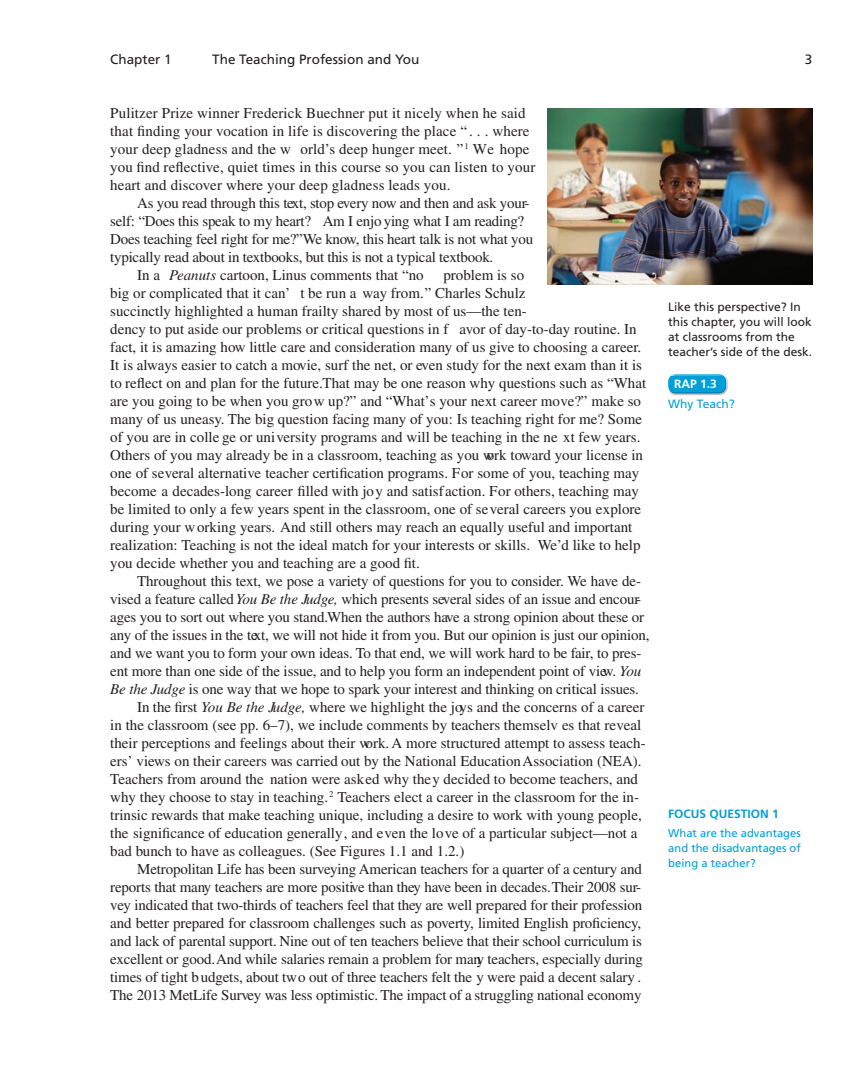
<style>
.page{position:relative;width:864px;height:1080px;background:#fff}
.page>*{position:absolute;margin:0;border:0;box-sizing:border-box;transform-origin:0 0}
.t1{font:15px/18px "Times LT Std";color:#231f20}
.t2{font:13.5px "Frutiger LT Std";color:#231f20}
.t3{font:12px/15px "Frutiger LT Std";color:#231f20}
.t4{font:700 12px "Frutiger LT Std";color:#009ed9}
.t5{font:12px "Frutiger LT Std";color:#009ed9}
.t6{font:700 12px "Frutiger LT Std";color:#fff}
.t7{font:11.25px/15px "Frutiger LT Std";color:#009ed9;text-align:justify}
.s1{font-style:italic}
</style>
<div class="page">
<img style="left:548px;top:108px;width:264px;height:176px">
<img style="left:671px;top:374px;width:53px;height:2px">
<img style="left:669px;top:378px;width:59px;height:18px">
<img style="left:670px;top:390px;width:55px;height:3px">
<img style="left:726px;top:377px;width:1px;height:13px">
<img style="left:668px;top:376px;width:58px;height:14px">
<p class="t2" style="left:110px;top:54px;width:63px">Chapter 1</p>
<p class="t2" style="left:212px;top:54px;width:208px">The Teaching Profession and You</p>
<p class="t2" style="left:805px;top:54px;width:9px">3</p>
<p class="t1" style="left:110px;top:104px;width:427px">Pulitzer Prize winner Frederick Buechner put it nicely when he said that fnding your vocation in life is discovering the place “ . . . where your deep gladness and the w orld’s deep hunger meet. ” <sup>1</sup> We hope you fnd refective, quiet times in this course so you can listen to your heart and discover where your deep gladness leads you.</p>
<p class="t1" style="left:137px;top:194px;width:394px">As you read through this text, stop every now and then and ask your-</p>
<p class="t1" style="left:110px;top:212px;width:416px">self: “Does this speak to my heart? Am I enjo ying what I am reading?</p>
<p class="t1" style="left:110px;top:230px;width:424px">Does teaching feel right for me?” We know, this heart talk is not what you</p>
<p class="t1" style="left:110px;top:248px;width:385px">typically read about in textbooks, but this is not a typical textbook.</p>
<p class="t1" style="left:137px;top:266px;width:288px">In a <span class="s1">Peanuts</span> cartoon, Linus comments that “no</p>
<p class="t1" style="left:110px;top:266px;width:538px;text-indent:333px">problem is so<br>big or complicated that it can’ t be run a way from.” Charles Schulz<br>succinctly highlighted a human frailty shared by most of us—the ten-<br>dency to put aside our problems or critical questions in f avor of day-to-day routine. In fact, it is amazing how little care and consideration many of us give to choosing a career.<br>It is always easier to catch a movie, surf the net, or even study for the next exam than it is to refect on and plan for the future. That may be one reason why questions such as “What are you going to be when you grow up?” and “What’s your next career move?” make so many of us uneasy. The big question facing many of you: Is teaching right for me? Some of you are in colle ge or university programs and will be teaching in the ne xt few years.<br>Others of you may already be in a classroom, teaching as you work toward your license in one of several alternative teacher certifcation programs. For some of you, teaching may become a decades-long career flled with joy and satisfaction. For others, teaching may be limited to only a few years spent in the classroom, one of several careers you explore during your working years. And still others may reach an equally useful and important realization: Teaching is not the ideal match for your interests or skills. We’d like to help you decide whether you and teaching are a good ft.</p>
<p class="t1" style="left:137px;top:572px;width:505px">Throughout this text, we pose a variety of questions for you to consider. We have de-</p>
<p class="t1" style="left:110px;top:590px;width:532px">vised a feature called <span class="s1">You Be the Judge,</span> which presents several sides of an issue and encour-</p>
<p class="t1" style="left:110px;top:608px;width:536px">ages you to sort out where you stand. When the authors have a strong opinion about these or</p>
<p class="t1" style="left:110px;top:626px;width:541px">any of the issues in the text, we will not hide it from you. But our opinion is just our opinion,</p>
<p class="t1" style="left:110px;top:644px;width:533px">and we want you to form your own ideas. To that end, we will work hard to be fair, to pres-</p>
<p class="t1" style="left:110px;top:662px;width:533px">ent more than one side of the issue, and to help you form an independent point of view. <span class="s1">You</span></p>
<p class="t1" style="left:110px;top:680px;width:530px"><span class="s1">Be the Judge</span> is one way that we hope to spark your interest and thinking on critical issues.</p>
<p class="t1" style="left:137px;top:700px;width:509px">In the frst <span class="s1">You Be the Judge,</span> where we highlight the joys and the concerns of a career</p>
<p class="t1" style="left:110px;top:716px;width:533px">in the classroom (see pp. 6–7), we include comments by teachers themselv es that reveal</p>
<p class="t1" style="left:110px;top:734px;width:537px">their perceptions and feelings about their work. A more structured attempt to assess teach-</p>
<p class="t1" style="left:110px;top:752px;width:533px">ers’ views on their careers was carried out by the National Education Association (NEA).</p>
<p class="t1" style="left:110px;top:770px;width:529px">Teachers from around the nation were asked why they decided to become teachers, and</p>
<p class="t1" style="left:110px;top:788px;width:530px">why they choose to stay in teaching. <sup>2</sup> Teachers elect a career in the classroom for the in-</p>
<p class="t1" style="left:110px;top:806px;width:533px">trinsic rewards that make teaching unique, including a desire to work with young people,</p>
<p class="t1" style="left:110px;top:826px;width:529px">the signifcance of education generally, and even the love of a particular subject—not a</p>
<p class="t1" style="left:110px;top:842px;width:356px">bad bunch to have as colleagues. (See Figures 1.1 and 1.2.)</p>
<p class="t1" style="left:137px;top:860px;width:506px">Metropolitan Life has been surveying American teachers for a quarter of a century and</p>
<p class="t1" style="left:110px;top:878px;width:533px">reports that many teachers are more positive than they have been in decades. Their 2008 sur-</p>
<p class="t1" style="left:110px;top:896px;width:534px">vey indicated that two-thirds of teachers feel that they are well prepared for their profession</p>
<p class="t1" style="left:110px;top:914px;width:532px">and better prepared for classroom challenges such as poverty, limited English profciency,</p>
<p class="t1" style="left:110px;top:932px;width:533px">and lack of parental support. Nine out of ten teachers believe that their school curriculum is</p>
<p class="t1" style="left:110px;top:950px;width:534px">excellent or good. And while salaries remain a problem for many teachers, especially during</p>
<p class="t1" style="left:110px;top:968px;width:533px">times of tight budgets, about two out of three teachers felt the y were paid a decent salary .</p>
<p class="t1" style="left:110px;top:986px;width:533px">The 2013 MetLife Survey was less optimistic. The impact of a struggling national economy</p>
<p class="t3" style="left:668px;top:300px;width:146px">Like this perspective? In this chapter, you will look at classrooms from the teacher’s side of the desk.</p>
<p class="t6" style="left:674px;top:379px;width:44px">RAP 1.3</p>
<p class="t5" style="left:668px;top:399px;width:68px">Why Teach?</p>
<p class="t4" style="left:668px;top:809px;width:112px">FOCUS QUESTION 1</p>
<p class="t7" style="left:668px;top:827px;width:134px">What are the advantages and the disadvantages of being a teacher?</p>
</div>
